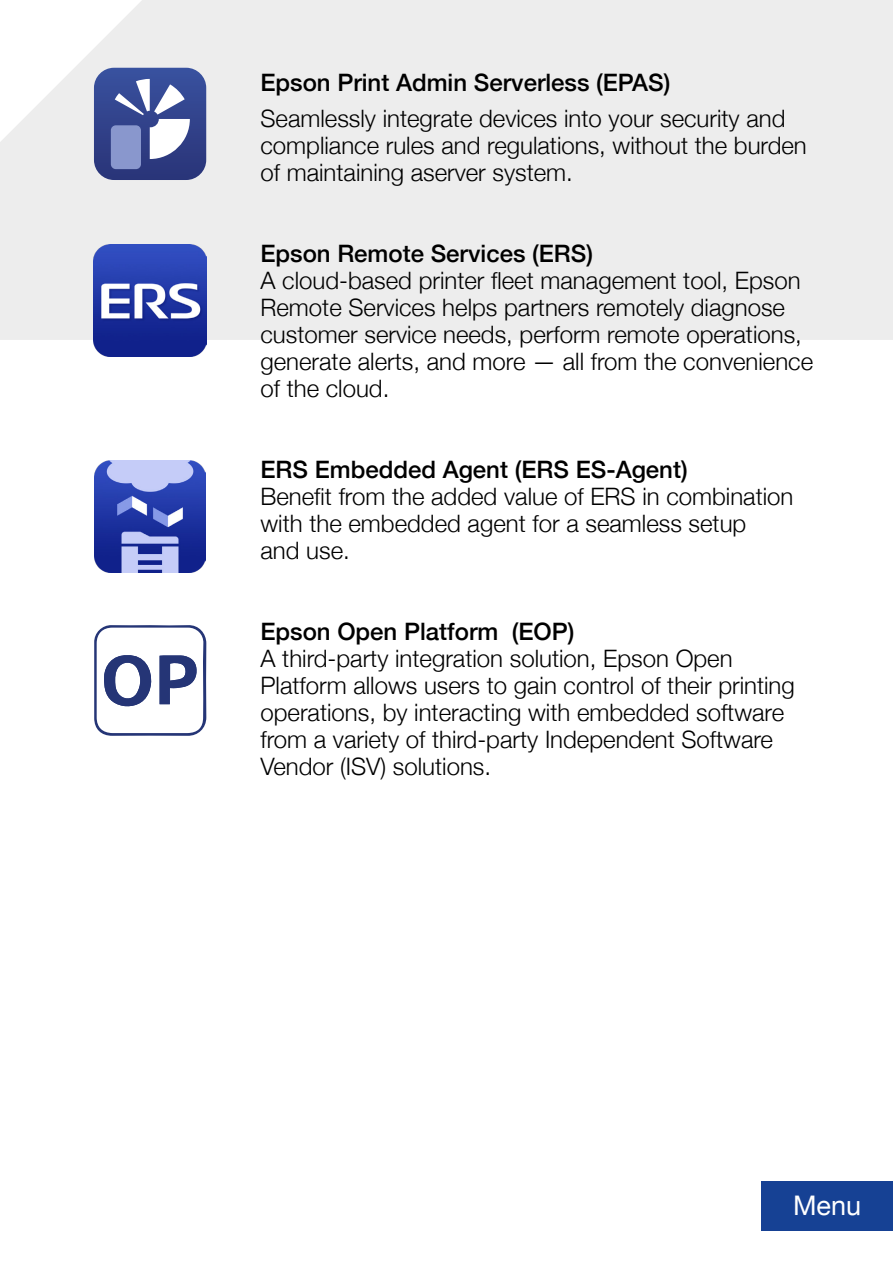
<style>
.page{position:relative;width:893px;height:1263px;background:#fff}
.page>*{position:absolute;margin:0;border:0;box-sizing:border-box;transform-origin:0 0}
.t1{font:27px "Helvetica Neue";color:#fff}
.t2{font:300 24px/27px "Helvetica Neue";color:#000}
.t3{font:500 24px "Helvetica Neue";color:#000}
</style>
<div class="page">
<div style="left:0;top:0;width:893px;height:340px;background:#ededed"></div>
<svg style="left:94px;top:625px;width:112px;height:111px"></svg>
<img style="left:94px;top:244px;width:112px;height:113px">
<div style="left:761px;top:1181px;width:132px;height:50px;background:#164194"></div>
<svg style="left:94px;top:68px;width:112px;height:112px;background:#606ea7"></svg>
<img style="left:94px;top:461px;width:112px;height:111px">
<p class="t3" style="left:260px;top:64px;width:411px">Epson Print Admin Serverless (EPAS)</p>
<p class="t2" style="left:260px;top:103px;width:548px">Seamlessly integrate devices into your security and compliance rules and regulations, without the burden of maintaining aserver system.</p>
<p class="t3" style="left:260px;top:234px;width:334px">Epson Remote Services (ERS)</p>
<p class="t2" style="left:260px;top:265px;width:554px">A cloud-based printer fleet management tool, Epson Remote Services helps partners remotely diagnose customer service needs, perform remote operations, generate alerts, and more — all from the convenience of the cloud.</p>
<p class="t3" style="left:260px;top:450px;width:429px">ERS Embedded Agent (ERS ES-Agent)</p>
<p class="t2" style="left:260px;top:481px;width:535px">Benefit from the added value of ERS in combination with the embedded agent for a seamless setup<br>and use.</p>
<p class="t3" style="left:260px;top:612px;width:315px">Epson Open Platform (EOP)</p>
<p class="t2" style="left:260px;top:643px;width:536px">A third-party integration solution, Epson Open Platform allows users to gain control of their printing operations, by interacting with embedded software from a variety of third-party Independent Software Vendor (ISV) solutions.</p>
<p class="t1" style="left:793px;top:1186px;width:70px">Menu</p>
</div>
